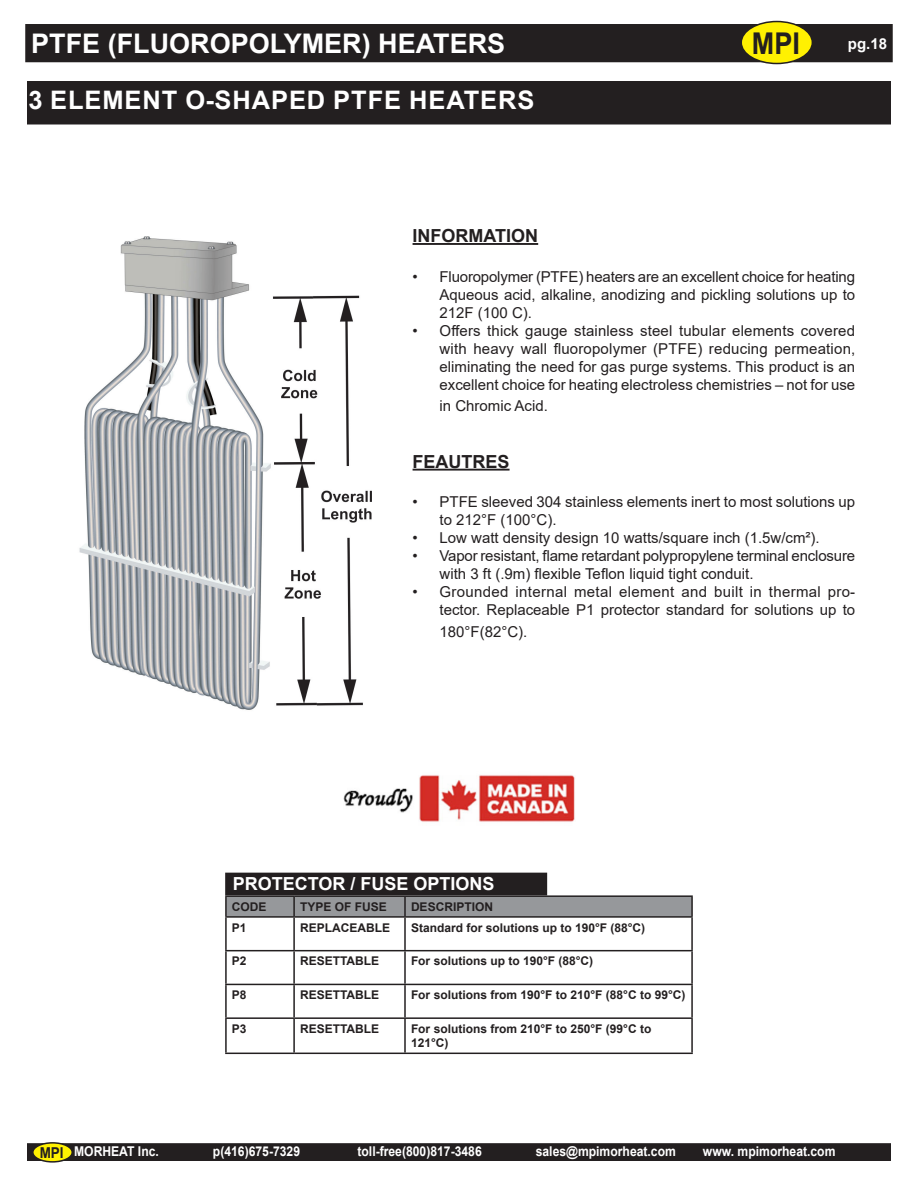
<style>
.page{position:relative;width:918px;height:1188px;background:#fff}
.page>*{position:absolute;margin:0;border:0;box-sizing:border-box;transform-origin:0 0}
.t1{font:700 30px "Arial";color:#231f20;scale:.9 1}
.t2{font:700 27px "Arial";color:#fff}
.t3{font:700 25.5px "Arial";letter-spacing:.035em;color:#fff}
.t4{font:700 18px "Arial";color:#fff}
.t5{font:700 18px "Arial";color:#231f20}
.t6{font:15px/18px "Arial";color:#231f20;text-align:justify}
.t7{font:700 15px "Arial";color:#fff}
.t8{font:700 13.5px "Arial";color:#fff;scale:.9 1}
.t9{font:700 12px/14.4px "Arial";color:#231f20}
.s1{font-size:15px;color:#231f20}
</style>
<div class="page">
<div style="left:28px;top:27px;width:862px;height:32px;background:#231f20"></div>
<div style="left:25px;top:24px;width:868px;height:38px;border:6px solid #231f20"></div>
<div style="left:741px;top:22px;width:71px;height:42px;background:#fff101;border-radius:50%"></div>
<div style="left:741px;top:21px;width:72px;height:43px;border:2px solid #231f20;border-radius:50%"></div>
<div style="left:30px;top:1146px;width:858px;height:12px;background:#231f20"></div>
<div style="left:27px;top:1143px;width:864px;height:18px;border:6px solid #231f20"></div>
<div style="left:33px;top:1143px;width:39px;height:19px;background:#fff101;border-radius:50%"></div>
<div style="left:32px;top:1142px;width:41px;height:21px;border:2px solid #231f20;border-radius:50%"></div>
<div style="left:28px;top:82px;width:862px;height:42px;background:#231f20"></div>
<div style="left:27px;top:81px;width:864px;height:43px;border:2px solid #231f20"></div>
<hr style="left:413px;top:243px;width:125px;height:2px;background:#231f20">
<img style="left:79px;top:236px;width:292px;height:474px">
<div style="left:226px;top:873px;width:320px;height:22px;background:#231f20"></div>
<hr style="left:413px;top:469px;width:97px;height:2px;background:#231f20">
<img style="left:343px;top:775px;width:232px;height:47px">
<hr style="left:225px;top:895px;width:69px;height:2px;background:#231f20">
<hr style="left:294px;top:895px;width:111px;height:2px;background:#231f20">
<hr style="left:405px;top:895px;width:288px;height:2px;background:#231f20">
<div style="left:225px;top:896px;width:468px;height:20px;background:#96989b"></div>
<hr style="left:225px;top:916px;width:69px;height:2px;background:#231f20">
<hr style="left:225px;top:918px;width:2px;height:32px;background:#231f20">
<hr style="left:294px;top:916px;width:111px;height:2px;background:#231f20">
<hr style="left:293px;top:918px;width:2px;height:32px;background:#231f20">
<hr style="left:405px;top:916px;width:288px;height:2px;background:#231f20">
<hr style="left:404px;top:918px;width:2px;height:32px;background:#231f20">
<hr style="left:691px;top:918px;width:2px;height:32px;background:#231f20">
<hr style="left:225px;top:950px;width:69px;height:1px;background:#231f20">
<hr style="left:225px;top:951px;width:2px;height:33px;background:#231f20">
<hr style="left:294px;top:950px;width:111px;height:1px;background:#231f20">
<hr style="left:293px;top:951px;width:2px;height:33px;background:#231f20">
<hr style="left:405px;top:950px;width:288px;height:1px;background:#231f20">
<hr style="left:404px;top:951px;width:2px;height:33px;background:#231f20">
<hr style="left:691px;top:951px;width:2px;height:33px;background:#231f20">
<hr style="left:225px;top:984px;width:69px;height:1px;background:#231f20">
<hr style="left:225px;top:985px;width:2px;height:32px;background:#231f20">
<hr style="left:294px;top:984px;width:111px;height:1px;background:#231f20">
<hr style="left:293px;top:985px;width:2px;height:32px;background:#231f20">
<hr style="left:405px;top:984px;width:288px;height:1px;background:#231f20">
<hr style="left:404px;top:985px;width:2px;height:32px;background:#231f20">
<hr style="left:691px;top:985px;width:2px;height:32px;background:#231f20">
<hr style="left:225px;top:1017px;width:69px;height:2px;background:#231f20">
<hr style="left:225px;top:1019px;width:2px;height:34px;background:#231f20">
<hr style="left:294px;top:1017px;width:111px;height:2px;background:#231f20">
<hr style="left:293px;top:1019px;width:2px;height:34px;background:#231f20">
<hr style="left:405px;top:1017px;width:288px;height:2px;background:#231f20">
<hr style="left:404px;top:1019px;width:2px;height:34px;background:#231f20">
<hr style="left:691px;top:1019px;width:2px;height:34px;background:#231f20">
<hr style="left:225px;top:1053px;width:69px;height:1px;background:#231f20">
<hr style="left:294px;top:1053px;width:111px;height:1px;background:#231f20">
<hr style="left:405px;top:1053px;width:288px;height:1px;background:#231f20">
<p class="t2" style="left:31px;top:24px;width:476px">PTFE (FLUOROPOLYMER) HEATERS</p>
<p class="t3" style="left:28px;top:82px;width:507px">3 ELEMENT O-SHAPED PTFE HEATERS</p>
<h1 class="t1" style="left:752px;top:22px;width:55px">MPI</h1>
<p class="t7" style="left:848px;top:33px;width:41px">pg.18</p>
<p class="t5" style="left:413px;top:223px;width:127px">INFORMATION</p>
<p class="t6" style="left:440px;top:267px;width:417px;text-indent:-27px">• Fluoropolymer (PTFE) heaters are an excellent choice for heating Aqueous acid, alkaline, anodizing and pickling solutions up to 212F (100 C).</p>
<p class="t6" style="left:440px;top:321px;width:417px;text-indent:-27px">• Offers thick gauge stainless steel tubular elements covered with heavy wall fluoropolymer (PTFE) reducing permeation, eliminating the need for gas purge systems. This product is an excellent choice for heating electroless chemistries – not for use</p>
<p class="t6" style="left:440px;top:397px;width:110px">in Chromic Acid.</p>
<p class="t5" style="left:413px;top:449px;width:99px">FEAUTRES</p>
<p class="t6" style="left:440px;top:493px;width:417px;text-indent:-27px">• PTFE sleeved 304 stainless elements inert to most solutions up to 212°F (100°C).</p>
<p class="t6" style="left:413px;top:529px;width:409px">• Low watt density design 10 watts/square inch (1.5w/cm²).</p>
<p class="t6" style="left:440px;top:547px;width:417px;text-indent:-27px">• Vapor resistant, flame retardant polypropylene terminal enclosure with 3 ft (.9m) flexible Teflon liquid tight conduit.</p>
<p class="t6" style="left:413px;top:583px;width:444px;text-align:right">• Grounded internal metal element and built in thermal pro&shy;tector. Replaceable P1 protector standard for solutions up to</p>
<p class="t6" style="left:440px;top:623px;width:89px">180°F(82°C).</p>
<p class="t4" style="left:233px;top:871px;width:263px">PROTECTOR / FUSE OPTIONS</p>
<p class="t9" style="left:232px;top:900px;width:36px">CODE</p>
<p class="t9" style="left:300px;top:900px;width:88px">TYPE OF FUSE</p>
<p class="t9" style="left:411px;top:900px;width:84px">DESCRIPTION</p>
<p class="t9" style="left:232px;top:920px;width:16px">P1</p>
<p class="t9" style="left:300px;top:920px;width:91px">REPLACEABLE</p>
<p class="t9" style="left:411px;top:920px;width:236px">Standard for solutions up to 190°F (88°C)</p>
<p class="t9" style="left:232px;top:954px;width:16px">P2</p>
<p class="t9" style="left:300px;top:954px;width:81px">RESETTABLE</p>
<p class="t9" style="left:411px;top:954px;width:184px">For solutions up to 190°F (88°C)</p>
<p class="t9" style="left:232px;top:988px;width:16px">P8</p>
<p class="t9" style="left:300px;top:988px;width:81px">RESETTABLE</p>
<p class="t9" style="left:411px;top:988px;width:276px">For solutions from 190°F to 210°F (88°C to 99°C)</p>
<p class="t9" style="left:232px;top:1022px;width:16px">P3</p>
<p class="t9" style="left:300px;top:1022px;width:81px">RESETTABLE</p>
<p class="t9" style="left:411px;top:1022px;width:242px">For solutions from 210°F to 250°F (99°C to<br>121°C)</p>
<p class="t8" style="left:40px;top:1142px;width:134px"><span class="s1">MPI</span> MORHEAT Inc.</p>
<p class="t8" style="left:213px;top:1142px;width:98px">p(416)675-7329</p>
<p class="t8" style="left:358px;top:1142px;width:140px">toll-free(800)817-3486</p>
<p class="t8" style="left:536px;top:1142px;width:157px">sales@mpimorheat.com</p>
<p class="t8" style="left:703px;top:1142px;width:149px">www. mpimorheat.com</p>
</div>
